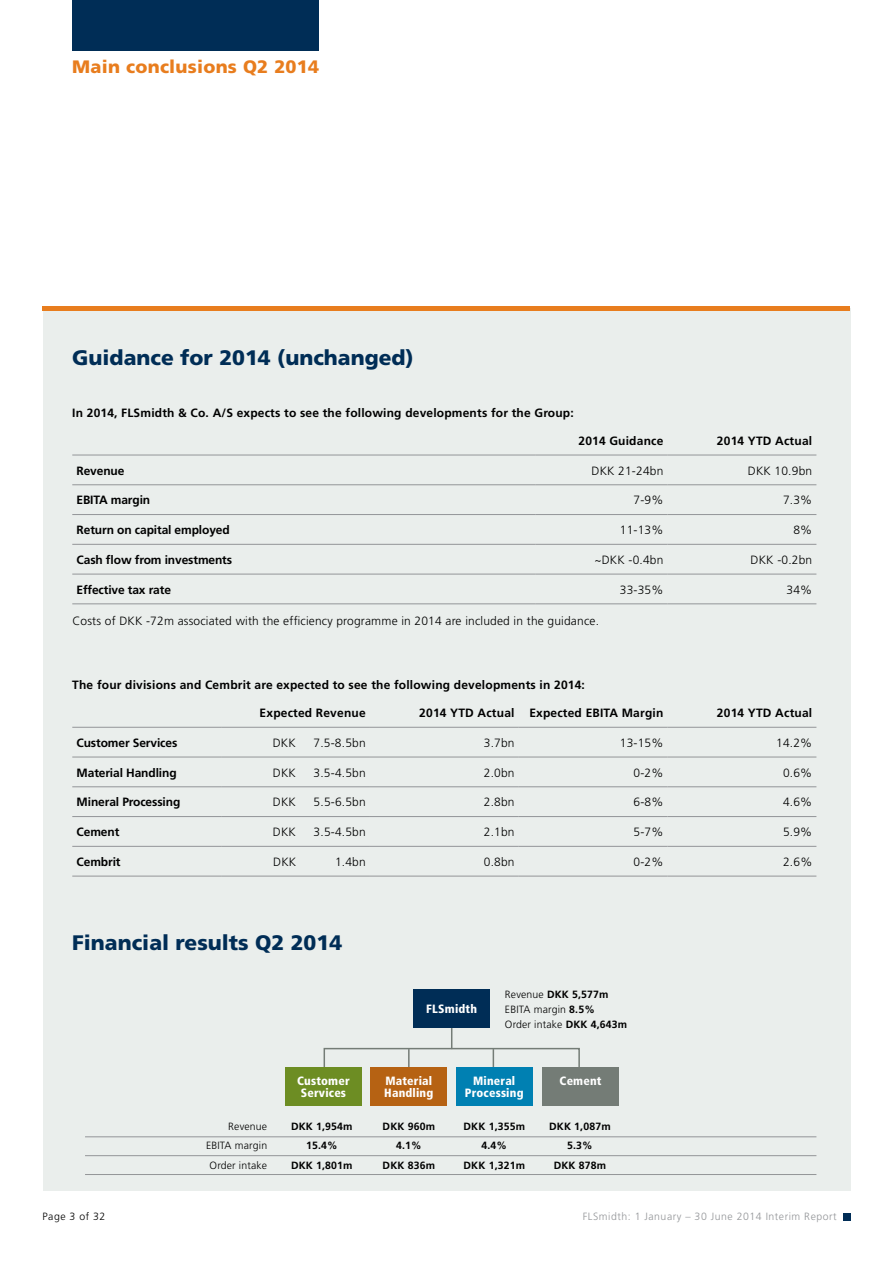
<style>
.page{position:relative;width:893px;height:1263px;background:#fff}
.page>*{position:absolute;margin:0;border:0;box-sizing:border-box;transform-origin:0 0}
.t1{font:900 21px "Frutiger";color:#002d56}
.t2{font:900 18px "Frutiger";letter-spacing:.015em;color:#e87d1e}
.t3{font:300 12px "Frutiger";letter-spacing:.015em;color:#000}
.t4{font:700 12px "Frutiger";letter-spacing:.015em;color:#000}
.t5{font:700 12px "Frutiger";letter-spacing:-.01em;color:#000}
.t6{font:900 condensed 12px/12px "Frutiger";letter-spacing:.015em;color:#fff}
.t7{font:300 10.5px/19.5px "Frutiger";letter-spacing:.015em;color:#000;text-align:right}
.t8{font:700 10.5px "Frutiger";letter-spacing:.015em;color:#000}
.t9{font:300 10.5px "Frutiger";letter-spacing:.05em;color:#939598}
.s1{font-weight:700}
</style>
<div class="page">
<div style="left:43px;top:308px;width:807px;height:883px;background:#eaeeec"></div>
<hr style="left:72px;top:455px;width:464px;height:1px;background:#939598">
<hr style="left:536px;top:455px;width:132px;height:1px;background:#939598">
<hr style="left:668px;top:455px;width:148px;height:1px;background:#939598">
<hr style="left:72px;top:484px;width:464px;height:1px;background:#939598">
<hr style="left:536px;top:484px;width:132px;height:1px;background:#939598">
<hr style="left:668px;top:484px;width:148px;height:1px;background:#939598">
<hr style="left:72px;top:514px;width:464px;height:1px;background:#939598">
<hr style="left:536px;top:514px;width:132px;height:1px;background:#939598">
<hr style="left:668px;top:514px;width:148px;height:1px;background:#939598">
<hr style="left:72px;top:544px;width:464px;height:1px;background:#939598">
<hr style="left:536px;top:544px;width:132px;height:1px;background:#939598">
<hr style="left:668px;top:544px;width:148px;height:1px;background:#939598">
<hr style="left:72px;top:574px;width:464px;height:1px;background:#939598">
<hr style="left:536px;top:574px;width:132px;height:1px;background:#939598">
<hr style="left:668px;top:574px;width:148px;height:1px;background:#939598">
<hr style="left:72px;top:603px;width:464px;height:1px;background:#939598">
<hr style="left:536px;top:603px;width:132px;height:1px;background:#939598">
<hr style="left:668px;top:603px;width:148px;height:1px;background:#939598">
<hr style="left:72px;top:727px;width:149px;height:1px;background:#939598">
<hr style="left:221px;top:727px;width:149px;height:1px;background:#939598">
<hr style="left:370px;top:727px;width:149px;height:1px;background:#939598">
<hr style="left:519px;top:727px;width:149px;height:1px;background:#939598">
<hr style="left:668px;top:727px;width:148px;height:1px;background:#939598">
<hr style="left:72px;top:757px;width:149px;height:1px;background:#939598">
<hr style="left:221px;top:757px;width:149px;height:1px;background:#939598">
<hr style="left:370px;top:757px;width:149px;height:1px;background:#939598">
<hr style="left:519px;top:757px;width:149px;height:1px;background:#939598">
<hr style="left:668px;top:757px;width:148px;height:1px;background:#939598">
<hr style="left:72px;top:786px;width:149px;height:1px;background:#939598">
<hr style="left:221px;top:786px;width:149px;height:1px;background:#939598">
<hr style="left:370px;top:786px;width:149px;height:1px;background:#939598">
<hr style="left:519px;top:786px;width:149px;height:1px;background:#939598">
<hr style="left:668px;top:786px;width:148px;height:1px;background:#939598">
<hr style="left:72px;top:816px;width:149px;height:1px;background:#939598">
<hr style="left:221px;top:816px;width:149px;height:1px;background:#939598">
<hr style="left:370px;top:816px;width:149px;height:1px;background:#939598">
<hr style="left:519px;top:816px;width:149px;height:1px;background:#939598">
<hr style="left:668px;top:816px;width:148px;height:1px;background:#939598">
<hr style="left:72px;top:846px;width:149px;height:1px;background:#939598">
<hr style="left:221px;top:846px;width:149px;height:1px;background:#939598">
<hr style="left:370px;top:846px;width:149px;height:1px;background:#939598">
<hr style="left:519px;top:846px;width:149px;height:1px;background:#939598">
<hr style="left:668px;top:846px;width:148px;height:1px;background:#939598">
<hr style="left:72px;top:876px;width:149px;height:1px;background:#939598">
<hr style="left:221px;top:876px;width:149px;height:1px;background:#939598">
<hr style="left:370px;top:876px;width:149px;height:1px;background:#939598">
<hr style="left:519px;top:876px;width:149px;height:1px;background:#939598">
<hr style="left:668px;top:876px;width:148px;height:1px;background:#939598">
<div style="left:324px;top:1048px;width:256px;height:25px;border:2px solid #747c76"></div>
<svg style="left:451px;top:1027px;width:1px;height:22px"></svg>
<hr style="left:408px;top:1049px;width:2px;height:20px;background:#747c76">
<svg style="left:493px;top:1049px;width:1px;height:18px"></svg>
<div style="left:542px;top:1067px;width:76px;height:39px;background:#747c76"></div>
<div style="left:414px;top:989px;width:76px;height:38px;background:#002d56"></div>
<div style="left:285px;top:1067px;width:77px;height:39px;background:#6d8d23"></div>
<div style="left:371px;top:1067px;width:76px;height:39px;background:#b66213"></div>
<div style="left:456px;top:1067px;width:76px;height:39px;background:#0080b2"></div>
<hr style="left:85px;top:1155px;width:731px;height:1px;background:#939598">
<hr style="left:85px;top:1136px;width:731px;height:1px;background:#939598">
<hr style="left:85px;top:1174px;width:731px;height:1px;background:#939598">
<hr style="left:43px;top:306px;width:807px;height:4px;background:#e87d1e">
<div style="left:843px;top:1213px;width:7px;height:7px;background:#002d56"></div>
<div style="left:72px;top:0;width:247px;height:51px;background:#002d56"></div>
<h2 class="t2" style="left:72px;top:55px;width:248px">Main conclusions Q2 2014</h2>
<h1 class="t1" style="left:72px;top:345px;width:343px">Guidance for 2014 (unchanged)</h1>
<p class="t4" style="left:72px;top:406px;width:503px">In 2014, FLSmidth &amp; Co. A/S expects to see the following developments for the Group:</p>
<p class="t4" style="left:578px;top:434px;width:86px">2014 Guidance</p>
<p class="t4" style="left:717px;top:434px;width:97px">2014 YTD Actual</p>
<p class="t5" style="left:77px;top:463px;width:49px">Revenue</p>
<p class="t3" style="left:591px;top:464px;width:73px">DKK 21-24bn</p>
<p class="t3" style="left:748px;top:464px;width:66px">DKK 10.9bn</p>
<p class="t5" style="left:77px;top:493px;width:75px">EBITA margin</p>
<p class="t3" style="left:633px;top:493px;width:31px">7-9%</p>
<p class="t3" style="left:783px;top:493px;width:31px">7.3%</p>
<p class="t5" style="left:77px;top:523px;width:155px">Return on capital employed</p>
<p class="t3" style="left:620px;top:523px;width:45px">11-13%</p>
<p class="t3" style="left:793px;top:523px;width:20px">8%</p>
<p class="t5" style="left:77px;top:553px;width:157px">Cash flow from investments</p>
<p class="t3" style="left:594px;top:553px;width:71px">~DKK -0.4bn</p>
<p class="t3" style="left:751px;top:553px;width:63px">DKK -0.2bn</p>
<p class="t5" style="left:77px;top:582px;width:96px">Effective tax rate</p>
<p class="t3" style="left:620px;top:583px;width:45px">33-35%</p>
<p class="t3" style="left:786px;top:583px;width:27px">34%</p>
<p class="t3" style="left:72px;top:614px;width:528px">Costs of DKK -72m associated with the efficiency programme in 2014 are included in the guidance.</p>
<p class="t4" style="left:72px;top:678px;width:514px">The four divisions and Cembrit are expected to see the following developments in 2014:</p>
<p class="t4" style="left:260px;top:706px;width:108px">Expected Revenue</p>
<p class="t4" style="left:419px;top:706px;width:246px">2014 YTD Actual Expected EBITA Margin</p>
<p class="t4" style="left:717px;top:706px;width:97px">2014 YTD Actual</p>
<p class="t5" style="left:77px;top:735px;width:102px">Customer Services</p>
<p class="t3" style="left:273px;top:736px;width:25px">DKK</p>
<p class="t3" style="left:314px;top:736px;width:54px">7.5-8.5bn</p>
<p class="t3" style="left:484px;top:736px;width:32px">3.7bn</p>
<p class="t3" style="left:620px;top:736px;width:45px">13-15%</p>
<p class="t3" style="left:776px;top:736px;width:38px">14.2%</p>
<p class="t5" style="left:77px;top:765px;width:102px">Material Handling</p>
<p class="t3" style="left:273px;top:766px;width:25px">DKK</p>
<p class="t3" style="left:314px;top:766px;width:54px">3.5-4.5bn</p>
<p class="t3" style="left:484px;top:766px;width:32px">2.0bn</p>
<p class="t3" style="left:633px;top:766px;width:31px">0-2%</p>
<p class="t3" style="left:783px;top:766px;width:31px">0.6%</p>
<p class="t5" style="left:77px;top:795px;width:105px">Mineral Processing</p>
<p class="t3" style="left:273px;top:795px;width:25px">DKK</p>
<p class="t3" style="left:314px;top:795px;width:54px">5.5-6.5bn</p>
<p class="t3" style="left:484px;top:795px;width:32px">2.8bn</p>
<p class="t3" style="left:634px;top:795px;width:31px">6-8%</p>
<p class="t3" style="left:783px;top:795px;width:31px">4.6%</p>
<p class="t4" style="left:77px;top:825px;width:44px">Cement</p>
<p class="t3" style="left:273px;top:825px;width:25px">DKK</p>
<p class="t3" style="left:314px;top:825px;width:54px">3.5-4.5bn</p>
<p class="t3" style="left:484px;top:825px;width:32px">2.1bn</p>
<p class="t3" style="left:634px;top:825px;width:31px">5-7%</p>
<p class="t3" style="left:783px;top:825px;width:31px">5.9%</p>
<p class="t5" style="left:77px;top:855px;width:45px">Cembrit</p>
<p class="t3" style="left:273px;top:855px;width:25px">DKK</p>
<p class="t3" style="left:335px;top:855px;width:32px">1.4bn</p>
<p class="t3" style="left:484px;top:855px;width:32px">0.8bn</p>
<p class="t3" style="left:634px;top:855px;width:31px">0-2%</p>
<p class="t3" style="left:783px;top:855px;width:31px">2.6%</p>
<h1 class="t1" style="left:72px;top:930px;width:271px">Financial results Q2 2014</h1>
<p class="t6" style="left:426px;top:1002px;width:52px">FLSmidth</p>
<p class="t7" style="left:505px;top:986px;width:124px;line-height:15px;text-align:left">Revenue <span class="s1">DKK 5,577m<br></span>EBITA margin <span class="s1">8.5%<br></span>Order intake <span class="s1">DKK 4,643m</span></p>
<p class="t7" style="left:206px;top:1116px;width:63px">Revenue<br>EBITA margin<br>Order intake</p>
<p class="t6" style="left:384px;top:1075px;width:51px">Material<br>Handling</p>
<p class="t6" style="left:465px;top:1075px;width:60px;text-align:center">Mineral<br>Processing</p>
<p class="t6" style="left:297px;top:1075px;width:54px">Customer</p>
<p class="t6" style="left:560px;top:1075px;width:44px">Cement</p>
<p class="t6" style="left:301px;top:1087px;width:47px">Services</p>
<p class="t8" style="left:291px;top:1120px;width:63px">DKK 1,954m</p>
<p class="t8" style="left:383px;top:1120px;width:54px">DKK 960m</p>
<p class="t8" style="left:464px;top:1120px;width:63px">DKK 1,355m</p>
<p class="t8" style="left:549px;top:1120px;width:63px">DKK 1,087m</p>
<p class="t8" style="left:306px;top:1139px;width:33px">15.4%</p>
<p class="t8" style="left:396px;top:1139px;width:27px">4.1%</p>
<p class="t8" style="left:482px;top:1139px;width:27px">4.4%</p>
<p class="t8" style="left:567px;top:1139px;width:27px">5.3%</p>
<p class="t8" style="left:291px;top:1159px;width:63px">DKK 1,801m</p>
<p class="t8" style="left:383px;top:1159px;width:54px">DKK 836m</p>
<p class="t8" style="left:464px;top:1159px;width:63px">DKK 1,321m</p>
<p class="t8" style="left:554px;top:1159px;width:54px">DKK 878m</p>
<p class="t7" style="left:43px;top:1207px;width:64px">Page 3 of 32</p>
<p class="t9" style="left:583px;top:1210px;width:255px">FLSmidth: 1 January – 30 June 2014 Interim Report</p>
</div>
